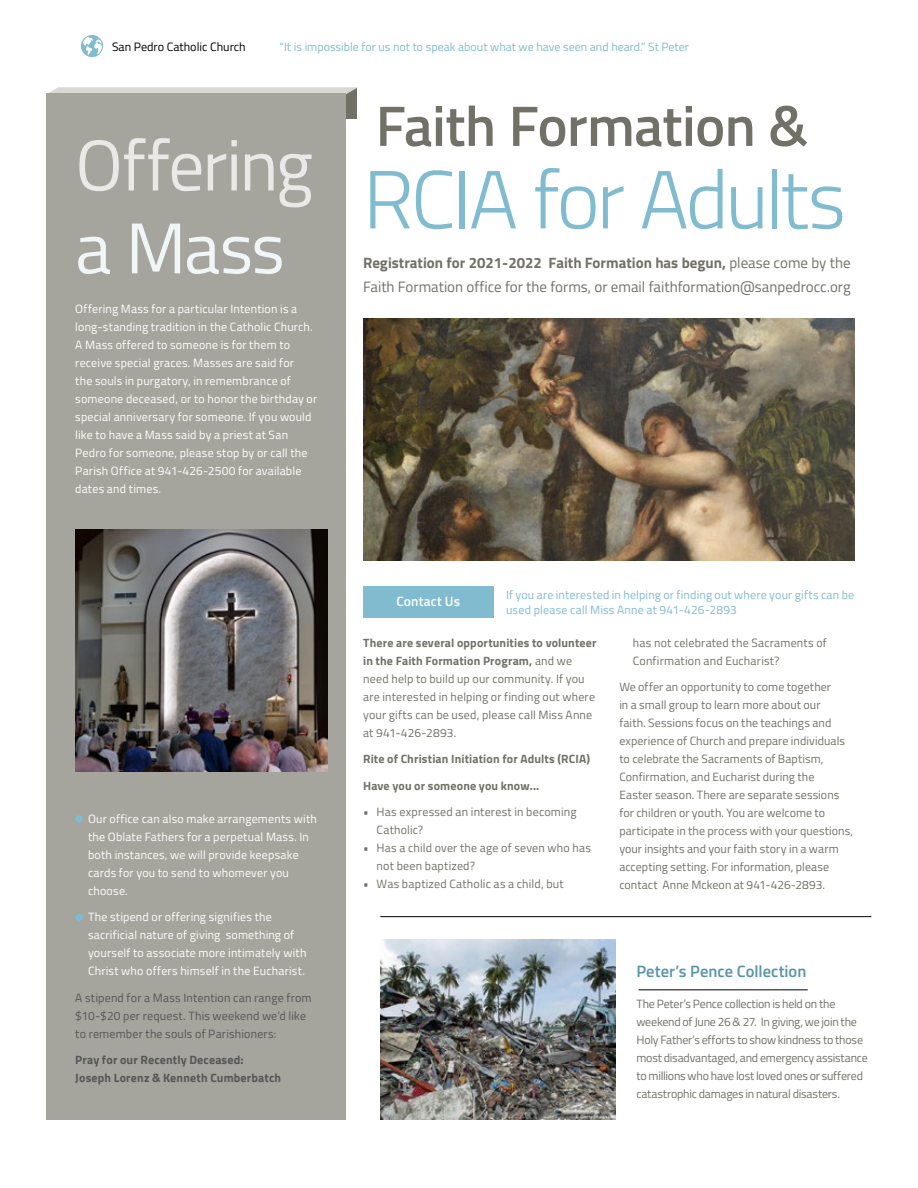
<style>
.page{position:relative;width:918px;height:1188px;background:#fff}
.page>*{position:absolute;margin:0;border:0;box-sizing:border-box;transform-origin:0 0}
.t1{font:300 82.5px "Titillium";letter-spacing:-.04em;color:#81bbcf}
.t2{font:72px "Titillium";letter-spacing:-.025em;color:#eae9e7}
.t3{font:72px "Titillium";color:#f0f6f8}
.t4{font:600 57px "Titillium";letter-spacing:-.01em;color:#727168}
.t5{font:600 16.5px "Titillium";color:#5794a9}
.t6{font:15px/24px "Titillium";color:#727168}
.t7{font:600 13.5px "Titillium";letter-spacing:.01em;color:#fff}
.t8{font:12.15px "Titillium";color:#000}
.t9{font:12px/18px "Titillium";letter-spacing:.005em;color:#727168}
.t10{font:12px/18px "Titillium";letter-spacing:.015em;color:#fff}
.t11{font:12px/18px "Titillium";letter-spacing:-.02em;color:#727168}
.t12{font:12px/15px "Titillium";letter-spacing:.01em;color:#81bbcf}
.t13{font:12px/18px "Titillium";letter-spacing:.015em;color:#555658}
.t14{font:700 12px "Titillium";letter-spacing:.015em;color:#727168}
.t15{font:700 12px/18px "Titillium";letter-spacing:.015em;color:#555658}
.s1{font-weight:700}
</style>
<div class="page">
<img style="left:380px;top:939px;width:235px;height:181px">
<svg style="left:81px;top:35px;width:22px;height:22px"></svg>
<div style="left:59px;top:88px;width:298px;height:30px;background:#727168"></div>
<svg style="left:47px;top:87px;width:311px;height:7px;background:#d2d1cd"></svg>
<div style="left:47px;top:94px;width:299px;height:1026px;background:#a5a49d"></div>
<img style="left:75px;top:530px;width:253px;height:242px">
<div style="left:75px;top:815px;width:8px;height:8px;background:#81bbcf;border-radius:50%"></div>
<div style="left:75px;top:914px;width:8px;height:7px;background:#81bbcf;border-radius:50%"></div>
<img style="left:363px;top:319px;width:491px;height:242px">
<div style="left:363px;top:586px;width:130px;height:31px;background:#81bbcf"></div>
<hr style="left:639px;top:990px;width:169px;height:1px;background:#000">
<hr style="left:380px;top:916px;width:491px;height:1px;background:#000">
<p class="t8" style="left:112px;top:38px;width:135px">San Pedro Catholic Church</p>
<p class="t12" style="left:280px;top:39px;width:411px">“It is impossible for us not to speak about what we have seen and heard.” St Peter</p>
<h2 class="t2" style="left:75px;top:113px;width:239px">Offering</h2>
<h2 class="t3" style="left:75px;top:195px;width:211px">a Mass</h2>
<p class="t10" style="left:75px;top:299px;width:243px">Offering Mass for a particular Intention is a long-standing tradition in the Catholic Church.<br>A Mass offered to someone is for them to receive special graces. Masses are said for<br>the souls in purgatory, in remembrance of someone deceased, or to honor the birthday or special anniversary for someone. If you would like to have a Mass said by a priest at San Pedro for someone, please stop by or call the Parish Office at 941-426-2500 for available dates and times.</p>
<p class="t10" style="left:88px;top:809px;width:230px">Our office can also make arrangements with the Oblate Fathers for a perpetual Mass. In both instances, we will provide keepsake cards for you to send to whomever you choose.</p>
<p class="t10" style="left:88px;top:907px;width:220px">The stipend or offering signifies the sacrificial nature of giving something of yourself to associate more intimately with Christ who offers himself in the Eucharist.</p>
<p class="t13" style="left:75px;top:988px;width:238px">A stipend for a Mass Intention can range from $10-$20 per request. This weekend we’d like to remember the souls of Parishioners:</p>
<p class="t15" style="left:75px;top:1050px;width:207px">Pray for our Recently Deceased:<br>Joseph Lorenz &amp; Kenneth Cumberbatch</p>
<h3 class="t4" style="left:376px;top:83px;width:434px">Faith Formation &amp;</h3>
<h1 class="t1" style="left:363px;top:140px;width:484px">RCIA for Adults</h1>
<p class="t6" style="left:363px;top:250px;width:489px"><span class="s1">Registration for 2021-2022 Faith Formation has begun,</span> please come by the<br>Faith Formation office for the forms, or email faithformation@sanpedrocc.org</p>
<p class="t7" style="left:396px;top:591px;width:65px">Contact Us</p>
<p class="t12" style="left:506px;top:586px;width:350px">If you are interested in helping or finding out where your gifts can be used please call Miss Anne at 941-426-2893</p>
<p class="t9" style="left:363px;top:633px;width:235px"><span class="s1">There are several opportunities to volunteer in the Faith Formation Program,</span> and we need help to build up our community. If you are interested in helping or finding out where your gifts can be used, please call Miss Anne at 941-426-2893.</p>
<p class="t14" style="left:363px;top:750px;width:229px">Rite of Christian Initiation for Adults (RCIA)</p>
<p class="t14" style="left:363px;top:776px;width:178px">Have you or someone you know...</p>
<p class="t9" style="left:377px;top:802px;width:201px;text-indent:-14px">• Has expressed an interest in becoming<br>Catholic?</p>
<p class="t9" style="left:377px;top:838px;width:216px;text-indent:-14px">• Has a child over the age of seven who has not been baptized?</p>
<p class="t9" style="left:363px;top:874px;width:202px">• Was baptized Catholic as a child, but</p>
<p class="t9" style="left:633px;top:633px;width:196px">has not celebrated the Sacraments of<br>Confirmation and Eucharist?</p>
<p class="t9" style="left:619px;top:677px;width:235px">We offer an opportunity to come together<br>in a small group to learn more about our<br>faith. Sessions focus on the teachings and experience of Church and prepare individuals to celebrate the Sacraments of Baptism, Confirmation, and Eucharist during the<br>Easter season. There are separate sessions for children or youth. You are welcome to participate in the process with your questions, your insights and your faith story in a warm accepting setting. For information, please contact Anne Mckeon at 941-426-2893.</p>
<h3 class="t5" style="left:636px;top:959px;width:171px">Peter’s Pence Collection</h3>
<p class="t11" style="left:636px;top:995px;width:233px">The Peter’s Pence collection is held on the weekend of June 26 &amp; 27. In giving, we join the Holy Father’s efforts to show kindness to those most disadvantaged, and emergency assistance to millions who have lost loved ones or suffered catastrophic damages in natural disasters.</p>
</div>
